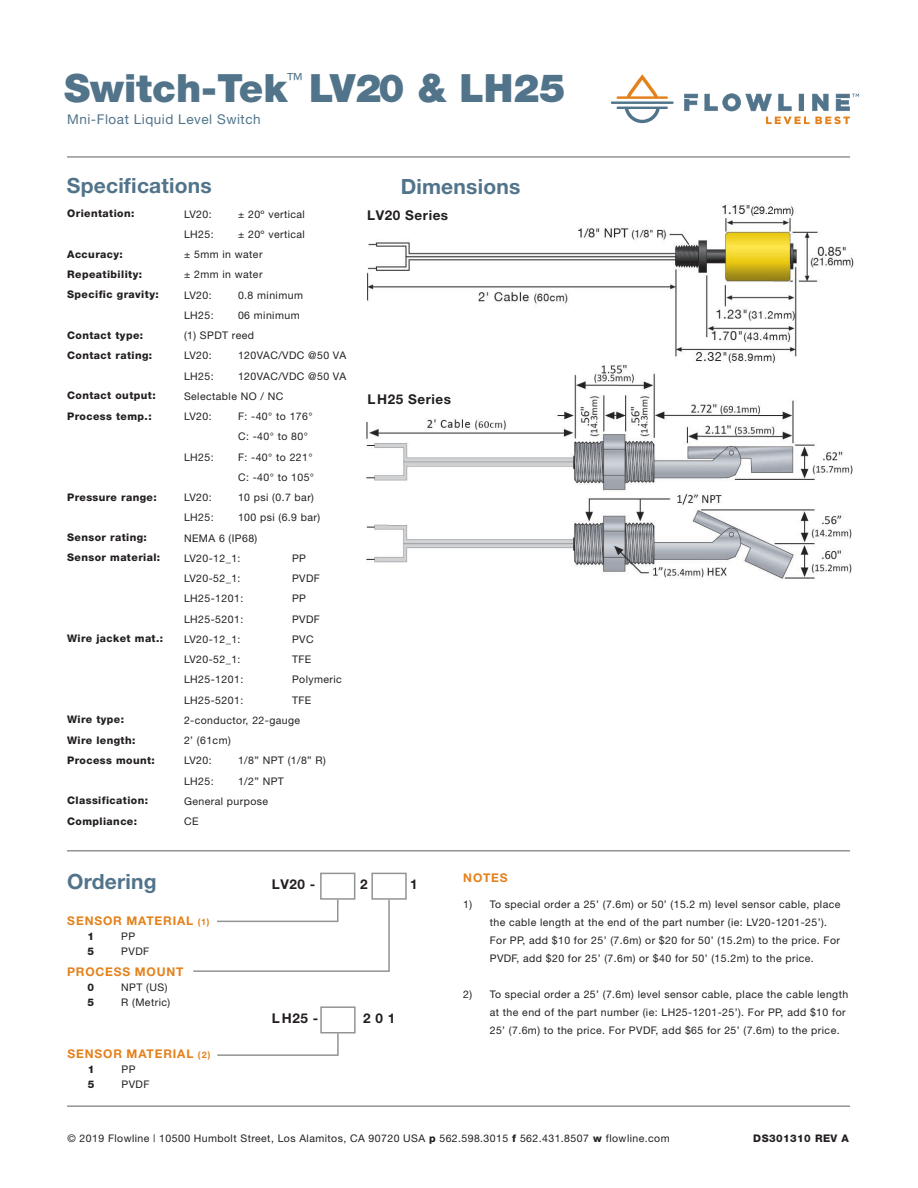
<style>
.page{position:relative;width:918px;height:1188px;background:#fff}
.page>*{position:absolute;margin:0;border:0;box-sizing:border-box;transform-origin:0 0}
.t1{font:900 39px "Helvetica Neue LT Std";color:#51748b}
.t2{font:700 21px "Helvetica Neue";letter-spacing:.01em;color:#51748b}
.t3{font:700 13.5px "Helvetica Neue";letter-spacing:.04em;color:#231f20}
.t4{font:13.5px "Helvetica Neue";letter-spacing:.04em;color:#51748b}
.t5{font:700 12px "Helvetica Neue";letter-spacing:.07em;color:#e4811b}
.t6{font:10.5px/18px "Helvetica Neue";letter-spacing:.04em;color:#231f20}
.t7{font:800 10.5px "Helvetica Neue";letter-spacing:.04em;color:#231f20}
.s1{font-size:9px}
.s2{font-weight:800}
</style>
<div class="page">
<hr style="left:67px;top:156px;width:783px;height:2px;background:#919396">
<hr style="left:67px;top:1105px;width:783px;height:2px;background:#919396">
<hr style="left:67px;top:850px;width:783px;height:2px;background:#919396">
<svg style="left:617px;top:74px;width:51px;height:25px"></svg>
<svg style="left:617px;top:107px;width:51px;height:16px"></svg>
<hr style="left:611px;top:101px;width:63px;height:3px;background:#51748b">
<svg style="left:684px;top:94px;width:14px;height:17px"></svg>
<svg style="left:705px;top:93px;width:154px;height:31px"></svg>
<div style="left:320px;top:873px;width:35px;height:27px;border:2px solid #919396"></div>
<div style="left:371px;top:873px;width:36px;height:27px;border:2px solid #919396"></div>
<svg style="left:193px;top:898px;width:198px;height:74px"></svg>
<div style="left:320px;top:1006px;width:36px;height:27px;border:2px solid #919396"></div>
<svg style="left:217px;top:1032px;width:122px;height:24px"></svg>
<img style="left:367px;top:204px;width:486px;height:375px">
<p class="t1" style="left:64px;top:65px;width:503px">Switch-Tek<sup>™</sup> LV20 &amp; LH25</p>
<p class="t4" style="left:67px;top:112px;width:195px">Mni-Float Liquid Level Switch</p>
<p class="t2" style="left:67px;top:173px;width:146px">Specifications</p>
<p class="t7" style="left:67px;top:207px;width:69px">Orientation:</p>
<p class="t7" style="left:67px;top:248px;width:57px">Accuracy:</p>
<p class="t7" style="left:67px;top:268px;width:76px">Repeatibility:</p>
<p class="t7" style="left:67px;top:288px;width:93px">Specific gravity:</p>
<p class="t7" style="left:67px;top:329px;width:78px">Contact type:</p>
<p class="t7" style="left:67px;top:349px;width:87px">Contact rating:</p>
<p class="t7" style="left:67px;top:390px;width:90px">Contact output:</p>
<p class="t7" style="left:67px;top:410px;width:86px">Process temp.:</p>
<p class="t7" style="left:67px;top:491px;width:91px">Pressure range:</p>
<p class="t7" style="left:67px;top:531px;width:81px">Sensor rating:</p>
<p class="t7" style="left:67px;top:552px;width:95px">Sensor material:</p>
<p class="t7" style="left:67px;top:633px;width:98px">Wire jacket mat.:</p>
<p class="t7" style="left:67px;top:714px;width:58px">Wire type:</p>
<p class="t7" style="left:67px;top:734px;width:70px">Wire length:</p>
<p class="t7" style="left:67px;top:754px;width:89px">Process mount:</p>
<p class="t7" style="left:67px;top:795px;width:82px">Classification:</p>
<p class="t7" style="left:67px;top:815px;width:71px">Compliance:</p>
<p class="t6" style="left:184px;top:205px;width:29px">LV20:</p>
<p class="t6" style="left:238px;top:205px;width:68px">± 20º vertical</p>
<p class="t6" style="left:184px;top:225px;width:31px">LH25:</p>
<p class="t6" style="left:238px;top:225px;width:68px">± 20º vertical</p>
<p class="t6" style="left:184px;top:245px;width:80px">± 5mm in water</p>
<p class="t6" style="left:184px;top:265px;width:80px">± 2mm in water</p>
<p class="t6" style="left:184px;top:286px;width:29px">LV20:</p>
<p class="t6" style="left:238px;top:286px;width:66px">0.8 minimum</p>
<p class="t6" style="left:184px;top:306px;width:31px">LH25:</p>
<p class="t6" style="left:238px;top:306px;width:63px">06 minimum</p>
<p class="t6" style="left:184px;top:326px;width:71px">(1) SPDT reed</p>
<p class="t6" style="left:184px;top:346px;width:29px">LV20:</p>
<p class="t6" style="left:238px;top:346px;width:110px">120VAC/VDC @50 VA</p>
<p class="t6" style="left:184px;top:367px;width:31px">LH25:</p>
<p class="t6" style="left:238px;top:367px;width:110px">120VAC/VDC @50 VA</p>
<p class="t6" style="left:184px;top:387px;width:101px">Selectable NO / NC</p>
<p class="t6" style="left:184px;top:407px;width:29px">LV20:</p>
<p class="t6" style="left:238px;top:407px;width:76px">F: -40° to 176°</p>
<p class="t6" style="left:238px;top:427px;width:71px">C: -40° to 80°</p>
<p class="t6" style="left:184px;top:448px;width:31px">LH25:</p>
<p class="t6" style="left:238px;top:448px;width:76px">F: -40° to 221°</p>
<p class="t6" style="left:238px;top:468px;width:78px">C: -40° to 105°</p>
<p class="t6" style="left:184px;top:488px;width:29px">LV20:</p>
<p class="t6" style="left:238px;top:488px;width:77px">10 psi (0.7 bar)</p>
<p class="t6" style="left:184px;top:508px;width:31px">LH25:</p>
<p class="t6" style="left:238px;top:508px;width:84px">100 psi (6.9 bar)</p>
<p class="t6" style="left:184px;top:529px;width:75px">NEMA 6 (IP68)</p>
<p class="t6" style="left:184px;top:549px;width:58px">LV20-12_1:</p>
<p class="t6" style="left:292px;top:549px;width:16px">PP</p>
<p class="t6" style="left:184px;top:569px;width:58px">LV20-52_1:</p>
<p class="t6" style="left:292px;top:569px;width:29px">PVDF</p>
<p class="t6" style="left:184px;top:589px;width:61px">LH25-1201:</p>
<p class="t6" style="left:292px;top:589px;width:16px">PP</p>
<p class="t6" style="left:184px;top:610px;width:61px">LH25-5201:</p>
<p class="t6" style="left:292px;top:610px;width:29px">PVDF</p>
<p class="t6" style="left:184px;top:630px;width:58px">LV20-12_1:</p>
<p class="t6" style="left:292px;top:630px;width:23px">PVC</p>
<p class="t6" style="left:184px;top:650px;width:58px">LV20-52_1:</p>
<p class="t6" style="left:292px;top:650px;width:21px">TFE</p>
<p class="t6" style="left:184px;top:670px;width:61px">LH25-1201:</p>
<p class="t6" style="left:292px;top:670px;width:51px">Polymeric</p>
<p class="t6" style="left:184px;top:691px;width:61px">LH25-5201:</p>
<p class="t6" style="left:292px;top:691px;width:21px">TFE</p>
<p class="t6" style="left:184px;top:711px;width:118px">2-conductor, 22-gauge</p>
<p class="t6" style="left:184px;top:731px;width:48px">2’ (61cm)</p>
<p class="t6" style="left:184px;top:751px;width:29px">LV20:</p>
<p class="t6" style="left:238px;top:751px;width:89px">1/8” NPT (1/8” R)</p>
<p class="t6" style="left:184px;top:772px;width:31px">LH25:</p>
<p class="t6" style="left:238px;top:772px;width:47px">1/2” NPT</p>
<p class="t6" style="left:184px;top:792px;width:86px">General purpose</p>
<p class="t6" style="left:184px;top:812px;width:16px">CE</p>
<p class="t2" style="left:401px;top:173px;width:121px">Dimensions</p>
<p class="t3" style="left:367px;top:207px;width:83px">LV20 Series</p>
<p class="t3" style="left:367px;top:391px;width:85px">LH25 Series</p>
<p class="t2" style="left:67px;top:869px;width:91px">Ordering</p>
<p class="t3" style="left:272px;top:876px;width:45px">LV20 -</p>
<p class="t3" style="left:360px;top:876px;width:9px">2</p>
<p class="t3" style="left:410px;top:876px;width:9px">1</p>
<p class="t5" style="left:67px;top:913px;width:144px">SENSOR MATERIAL <span class="s1">(1)</span></p>
<p class="t7" style="left:88px;top:930px;width:8px">1</p>
<p class="t6" style="left:121px;top:927px;width:16px">PP</p>
<p class="t7" style="left:88px;top:945px;width:8px">5</p>
<p class="t6" style="left:121px;top:942px;width:29px">PVDF</p>
<p class="t5" style="left:67px;top:964px;width:118px">PROCESS MOUNT</p>
<p class="t7" style="left:88px;top:981px;width:8px">0</p>
<p class="t6" style="left:121px;top:978px;width:48px">NPT (US)</p>
<p class="t7" style="left:88px;top:996px;width:8px">5</p>
<p class="t6" style="left:121px;top:993px;width:50px">R (Metric)</p>
<p class="t5" style="left:68px;top:1047px;width:145px">SENSOR MATERIAL <span class="s1">(2)</span></p>
<p class="t7" style="left:88px;top:1063px;width:8px">1</p>
<p class="t6" style="left:121px;top:1061px;width:16px">PP</p>
<p class="t7" style="left:88px;top:1078px;width:8px">5</p>
<p class="t6" style="left:121px;top:1076px;width:29px">PVDF</p>
<p class="t3" style="left:272px;top:1010px;width:48px">LH25 -</p>
<p class="t3" style="left:363px;top:1010px;width:34px">2 0 1</p>
<p class="t5" style="left:463px;top:870px;width:46px">NOTES</p>
<p class="t6" style="left:490px;top:895px;width:352px">To special order a 25’ (7.6m) or 50’ (15.2 m) level sensor cable, place the cable length at the end of the part number (ie: LV20-1201-25’).<br>For PP, add $10 for 25’ (7.6m) or $20 for 50’ (15.2m) to the price. For PVDF, add $20 for 25’ (7.6m) or $40 for 50’ (15.2m) to the price.</p>
<p class="t6" style="left:490px;top:985px;width:360px">To special order a 25’ (7.6m) level sensor cable, place the cable length at the end of the part number (ie: LH25-1201-25’). For PP, add $10 for<br>25’ (7.6m) to the price. For PVDF, add $65 for 25’ (7.6m) to the price.</p>
<p class="t6" style="left:463px;top:895px;width:10px">1)</p>
<p class="t6" style="left:463px;top:985px;width:10px">2)</p>
<p class="t6" style="left:68px;top:1129px;width:604px">© 2019 Flowline | 10500 Humbolt Street, Los Alamitos, CA 90720 USA <span class="s2">p</span> 562.598.3015 <span class="s2">f</span> 562.431.8507 <span class="s2">w</span> flowline.com</p>
<p class="t7" style="left:753px;top:1132px;width:97px">DS301310 REV A</p>
</div>
